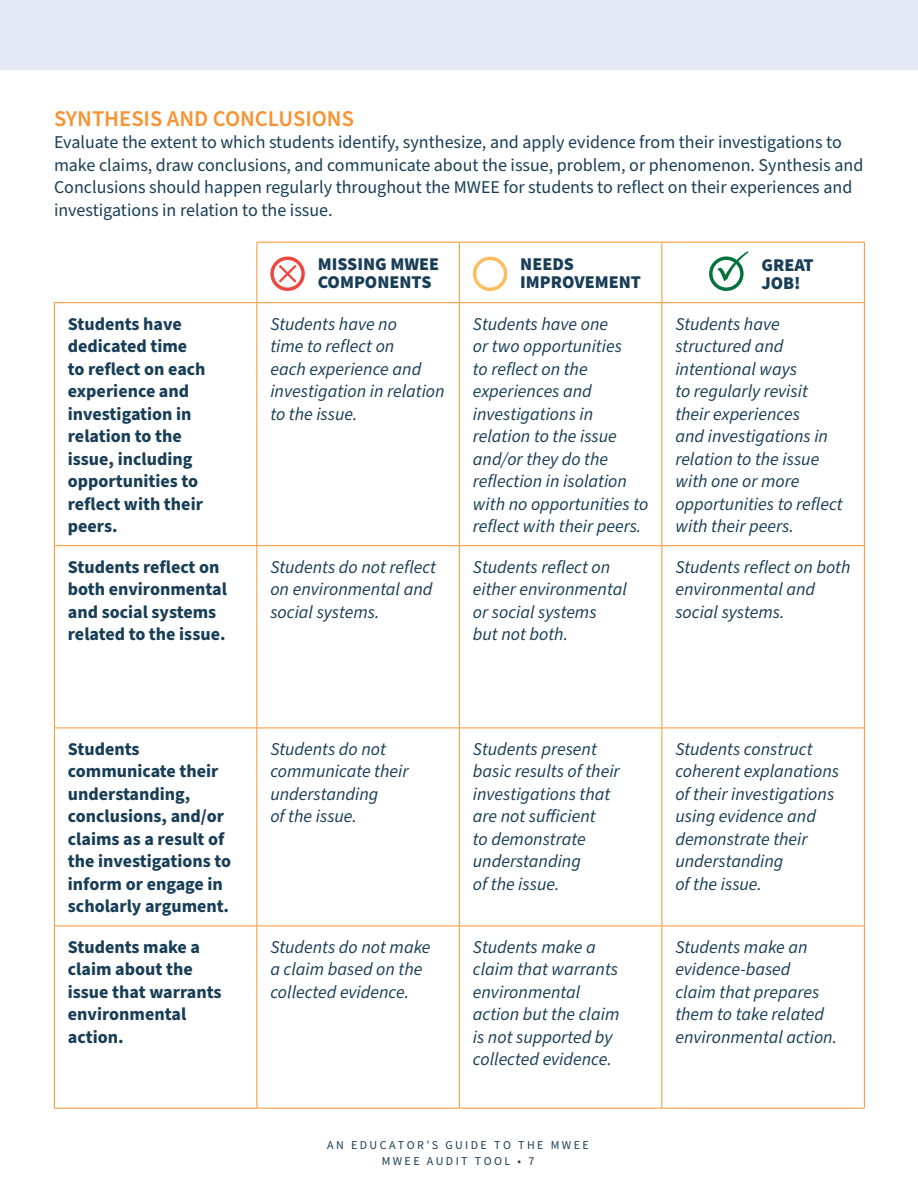
<style>
.page{position:relative;width:918px;height:1188px;background:#fff}
.page>*{position:absolute;margin:0;border:0;box-sizing:border-box;transform-origin:0 0}
.t1{font:600 22.5px "Source Sans Pro";color:#f79332}
.t2{font:italic 18px/22.5px "Source Sans Pro";color:#183e57}
.t3{font:700 18px/22.5px "Source Sans Pro";color:#183e57}
.t4{font:18px/22.5px "Source Sans Pro";color:#183e57}
.t5{font:900 18px/18px "Source Sans Pro";color:#183e57}
.t6{font:12px/16.6px "Source Sans Pro";letter-spacing:.2em;color:#183e57;text-align:center}
</style>
<div class="page">
<div style="left:0;top:0;width:918px;height:70px;background:#e5e9f6"></div>
<hr style="left:256px;top:243px;width:1px;height:59px;background:#f79332">
<hr style="left:256px;top:242px;width:203px;height:1px;background:#f79332">
<hr style="left:459px;top:243px;width:1px;height:59px;background:#f79332">
<hr style="left:459px;top:242px;width:203px;height:1px;background:#f79332">
<hr style="left:662px;top:243px;width:1px;height:59px;background:#f79332">
<hr style="left:662px;top:242px;width:203px;height:1px;background:#f79332">
<hr style="left:864px;top:243px;width:1px;height:59px;background:#f79332">
<hr style="left:54px;top:303px;width:1px;height:242px;background:#f79332">
<hr style="left:54px;top:546px;width:1px;height:182px;background:#f79332">
<hr style="left:54px;top:728px;width:1px;height:198px;background:#f79332">
<hr style="left:54px;top:926px;width:1px;height:182px;background:#f79332">
<hr style="left:54px;top:302px;width:203px;height:1px;background:#f79332">
<hr style="left:54px;top:545px;width:203px;height:1px;background:#f79332">
<hr style="left:54px;top:728px;width:203px;height:1px;background:#f79332">
<hr style="left:54px;top:926px;width:203px;height:1px;background:#f79332">
<hr style="left:54px;top:1108px;width:203px;height:1px;background:#f79332">
<hr style="left:256px;top:303px;width:1px;height:242px;background:#f79332">
<hr style="left:256px;top:546px;width:1px;height:182px;background:#f79332">
<hr style="left:256px;top:728px;width:1px;height:198px;background:#f79332">
<hr style="left:256px;top:926px;width:1px;height:182px;background:#f79332">
<hr style="left:257px;top:302px;width:202px;height:1px;background:#f79332">
<hr style="left:257px;top:545px;width:202px;height:1px;background:#f79332">
<hr style="left:257px;top:728px;width:202px;height:1px;background:#f79332">
<hr style="left:257px;top:926px;width:202px;height:1px;background:#f79332">
<hr style="left:257px;top:1108px;width:202px;height:1px;background:#f79332">
<hr style="left:459px;top:303px;width:1px;height:242px;background:#f79332">
<hr style="left:459px;top:546px;width:1px;height:182px;background:#f79332">
<hr style="left:459px;top:728px;width:1px;height:198px;background:#f79332">
<hr style="left:459px;top:926px;width:1px;height:182px;background:#f79332">
<hr style="left:459px;top:302px;width:203px;height:1px;background:#f79332">
<hr style="left:459px;top:545px;width:203px;height:1px;background:#f79332">
<hr style="left:459px;top:728px;width:203px;height:1px;background:#f79332">
<hr style="left:459px;top:926px;width:203px;height:1px;background:#f79332">
<hr style="left:459px;top:1108px;width:203px;height:1px;background:#f79332">
<hr style="left:662px;top:303px;width:1px;height:242px;background:#f79332">
<hr style="left:662px;top:546px;width:1px;height:182px;background:#f79332">
<hr style="left:662px;top:728px;width:1px;height:198px;background:#f79332">
<hr style="left:662px;top:926px;width:1px;height:182px;background:#f79332">
<hr style="left:662px;top:302px;width:203px;height:1px;background:#f79332">
<hr style="left:864px;top:303px;width:1px;height:242px;background:#f79332">
<hr style="left:864px;top:546px;width:1px;height:182px;background:#f79332">
<hr style="left:864px;top:728px;width:1px;height:198px;background:#f79332">
<hr style="left:864px;top:926px;width:1px;height:182px;background:#f79332">
<hr style="left:662px;top:545px;width:203px;height:1px;background:#f79332">
<hr style="left:662px;top:728px;width:203px;height:1px;background:#f79332">
<hr style="left:662px;top:926px;width:203px;height:1px;background:#f79332">
<hr style="left:662px;top:1108px;width:203px;height:1px;background:#f79332">
<svg style="left:270px;top:257px;width:35px;height:34px"></svg>
<svg style="left:473px;top:257px;width:34px;height:34px"></svg>
<svg style="left:709px;top:251px;width:39px;height:40px"></svg>
<h2 class="t1" style="left:54px;top:103px;width:301px">SYNTHESIS AND CONCLUSIONS</h2>
<p class="t4" style="left:54px;top:131px;width:811px">Evaluate the extent to which students identify, synthesize, and apply evidence from their investigations to make claims, draw conclusions, and communicate about the issue, problem, or phenomenon. Synthesis and Conclusions should happen regularly throughout the MWEE for students to reflect on their experiences and investigations in relation to the issue.</p>
<p class="t5" style="left:318px;top:256px;width:123px">MISSING MWEE<br>COMPONENTS</p>
<p class="t5" style="left:520px;top:256px;width:122px">NEEDS<br>IMPROVEMENT</p>
<p class="t5" style="left:761px;top:257px;width:54px">GREAT<br>JOB!</p>
<p class="t3" style="left:68px;top:313px;width:139px">Students have dedicated time to reflect on each experience and investigation in relation to the issue, including opportunities to reflect with their peers.</p>
<p class="t2" style="left:270px;top:313px;width:176px">Students have no<br>time to reflect on<br>each experience and investigation in relation to the issue.</p>
<p class="t2" style="left:473px;top:313px;width:177px">Students have one<br>or two opportunities<br>to reflect on the experiences and investigations in relation to the issue and/or they do the reflection in isolation with no opportunities to reflect with their peers.</p>
<p class="t2" style="left:675px;top:313px;width:169px">Students have structured and intentional ways<br>to regularly revisit their experiences<br>and investigations in relation to the issue with one or more opportunities to reflect with their peers.</p>
<p class="t3" style="left:68px;top:556px;width:161px">Students reflect on both environmental and social systems related to the issue.</p>
<p class="t2" style="left:270px;top:556px;width:167px">Students do not reflect on environmental and social systems.</p>
<p class="t2" style="left:473px;top:556px;width:155px">Students reflect on either environmental or social systems<br>but not both.</p>
<p class="t2" style="left:675px;top:556px;width:177px">Students reflect on both environmental and social systems.</p>
<p class="t3" style="left:68px;top:738px;width:165px">Students communicate their understanding, conclusions, and/or claims as a result of the investigations to inform or engage in scholarly argument.</p>
<p class="t2" style="left:270px;top:738px;width:140px">Students do not communicate their understanding<br>of the issue.</p>
<p class="t2" style="left:473px;top:738px;width:148px">Students present basic results of their investigations that are not sufficient<br>to demonstrate understanding<br>of the issue.</p>
<p class="t2" style="left:675px;top:738px;width:165px">Students construct coherent explanations of their investigations using evidence and demonstrate their understanding<br>of the issue.</p>
<p class="t3" style="left:68px;top:936px;width:155px">Students make a claim about the issue that warrants environmental action.</p>
<p class="t2" style="left:270px;top:936px;width:162px">Students do not make a claim based on the collected evidence.</p>
<p class="t2" style="left:473px;top:936px;width:148px">Students make a claim that warrants environmental action but the claim is not supported by collected evidence.</p>
<p class="t2" style="left:675px;top:936px;width:163px">Students make an evidence-based<br>claim that prepares them to take related environmental action.</p>
<p class="t6" style="left:327px;top:1136px;width:263px">AN EDUCATOR’S GUIDE TO THE MWEE<br>MWEE AUDIT TOOL • 7</p>
</div>
